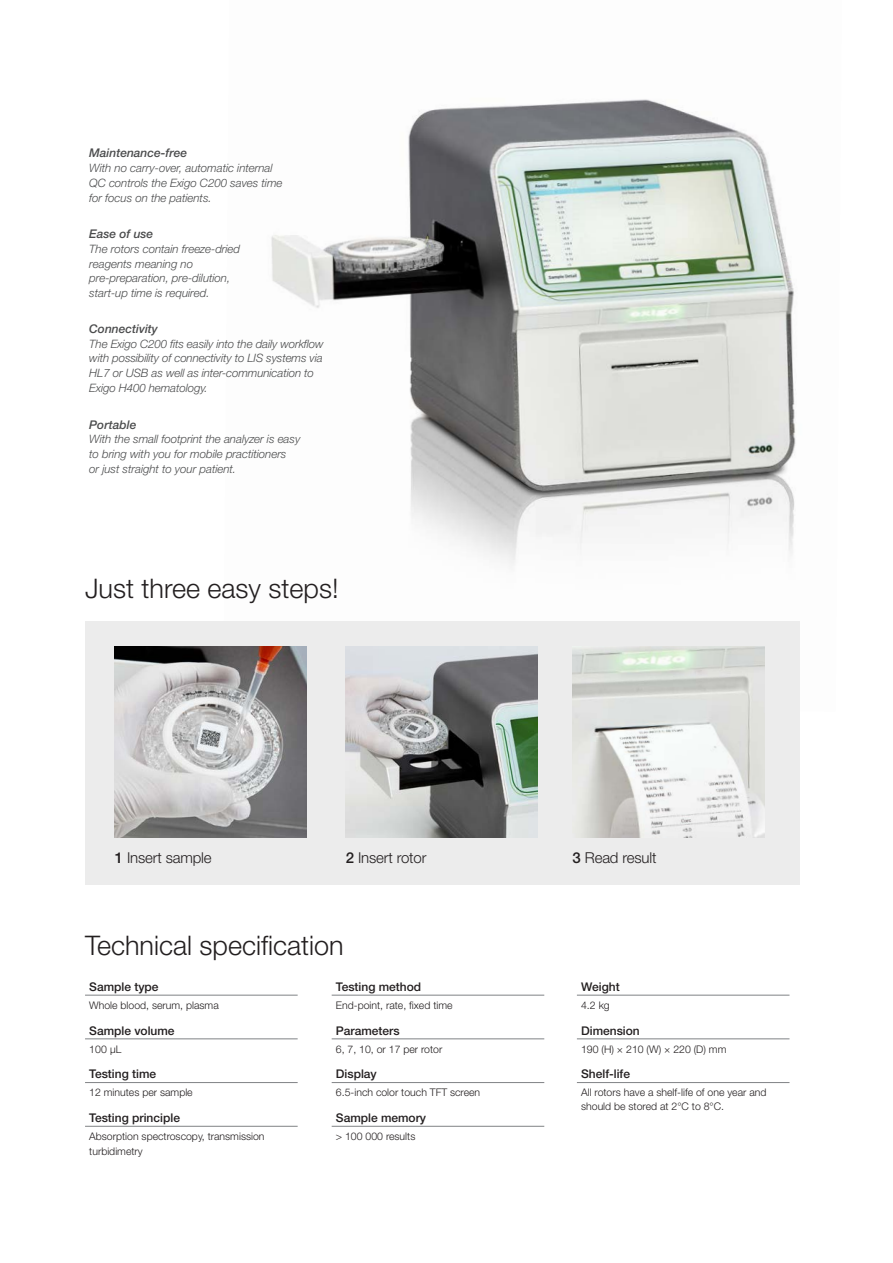
<style>
.page{position:relative;width:893px;height:1263px;background:#fff}
.page>*{position:absolute;margin:0;border:0;box-sizing:border-box;transform-origin:0 0}
.t1{font:300 27px "Helvetica Neue LT Pro";color:#231f20}
.t2{font:300 15px "Helvetica Neue LT Pro";letter-spacing:-.01em;color:#231f20}
.t3{font:500 12px "Helvetica Neue LT Pro";color:#231f20}
.t4{font:italic 500 12px "Helvetica Neue LT Pro";color:#4b4c4d}
.t5{font:italic 300 11.55px/14.7px "Helvetica Neue LT Pro";letter-spacing:-.005em;color:#4b4c4d}
.t6{font:300 10.5px/15px "Helvetica Neue LT Pro";color:#231f20}
.s1{font-weight:500}
</style>
<div class="page">
<img style="left:271px;top:99px;width:529px;height:613px">
<div style="left:85px;top:621px;width:714px;height:263px;background:#ececec"></div>
<img style="left:115px;top:646px;width:191px;height:192px">
<img style="left:346px;top:646px;width:191px;height:192px">
<img style="left:573px;top:646px;width:191px;height:192px">
<hr style="left:85px;top:1126px;width:213px;height:1px;background:#808285">
<hr style="left:85px;top:995px;width:213px;height:1px;background:#808285">
<hr style="left:85px;top:1038px;width:213px;height:1px;background:#808285">
<hr style="left:85px;top:1082px;width:213px;height:1px;background:#808285">
<hr style="left:332px;top:995px;width:212px;height:1px;background:#808285">
<hr style="left:332px;top:1038px;width:212px;height:1px;background:#808285">
<hr style="left:332px;top:1082px;width:212px;height:1px;background:#808285">
<hr style="left:332px;top:1126px;width:212px;height:1px;background:#808285">
<hr style="left:577px;top:995px;width:212px;height:1px;background:#808285">
<hr style="left:577px;top:1038px;width:212px;height:1px;background:#808285">
<hr style="left:577px;top:1082px;width:212px;height:1px;background:#808285">
<p class="t4" style="left:89px;top:146px;width:99px">Maintenance-free</p>
<p class="t5" style="left:89px;top:160px;width:195px">With no carry-over, automatic internal<br>QC controls the Exigo C200 saves time for focus on the patients.</p>
<p class="t4" style="left:89px;top:227px;width:66px">Ease of use</p>
<p class="t5" style="left:89px;top:241px;width:152px">The rotors contain freeze-dried reagents meaning no pre-preparation, pre-dilution, start-up time is required.</p>
<p class="t4" style="left:89px;top:322px;width:70px">Connectivity</p>
<p class="t5" style="left:89px;top:336px;width:236px">The Exigo C200 fits easily into the daily workflow with possibility of connectivity to LIS systems via HL7 or USB as well as inter-communication to Exigo H400 hematology.</p>
<p class="t4" style="left:89px;top:417px;width:49px">Portable</p>
<p class="t5" style="left:89px;top:432px;width:213px">With the small footprint the analyzer is easy to bring with you for mobile practitioners<br>or just straight to your patient.</p>
<h1 class="t1" style="left:85px;top:571px;width:255px">Just three easy steps!</h1>
<p class="t2" style="left:115px;top:849px;width:98px"><span class="s1">1</span> Insert sample</p>
<p class="t2" style="left:346px;top:849px;width:82px"><span class="s1">2</span> Insert rotor</p>
<p class="t2" style="left:573px;top:849px;width:85px"><span class="s1">3</span> Read result</p>
<h1 class="t1" style="left:85px;top:929px;width:260px">Technical specification</h1>
<p class="t3" style="left:89px;top:979px;width:71px">Sample type</p>
<p class="t6" style="left:89px;top:997px;width:131px">Whole blood, serum, plasma</p>
<p class="t3" style="left:89px;top:1023px;width:87px">Sample volume</p>
<p class="t6" style="left:89px;top:1041px;width:34px">100 µL</p>
<p class="t3" style="left:89px;top:1067px;width:68px">Testing time</p>
<p class="t6" style="left:89px;top:1085px;width:105px">12 minutes per sample</p>
<p class="t3" style="left:89px;top:1110px;width:92px">Testing principle</p>
<p class="t6" style="left:89px;top:1129px;width:177px">Absorption spectroscopy, transmission turbidimetry</p>
<p class="t3" style="left:336px;top:979px;width:87px">Testing method</p>
<p class="t6" style="left:336px;top:997px;width:118px">End-point, rate, fixed time</p>
<p class="t3" style="left:336px;top:1023px;width:65px">Parameters</p>
<p class="t6" style="left:336px;top:1041px;width:108px">6, 7, 10, or 17 per rotor</p>
<p class="t3" style="left:336px;top:1067px;width:42px">Display</p>
<p class="t6" style="left:336px;top:1085px;width:146px">6.5-inch color touch TFT screen</p>
<p class="t3" style="left:336px;top:1110px;width:92px">Sample memory</p>
<p class="t6" style="left:336px;top:1129px;width:81px">&gt; 100 000 results</p>
<p class="t3" style="left:581px;top:979px;width:40px">Weight</p>
<p class="t6" style="left:581px;top:997px;width:30px">4.2 kg</p>
<p class="t3" style="left:581px;top:1023px;width:60px">Dimension</p>
<p class="t6" style="left:581px;top:1041px;width:147px">190 (H) × 210 (W) × 220 (D) mm</p>
<p class="t3" style="left:581px;top:1067px;width:50px">Shelf-life</p>
<p class="t6" style="left:581px;top:1086px;width:187px;line-height:13.5px">All rotors have a shelf-life of one year and should be stored at 2°C to 8°C.</p>
</div>
